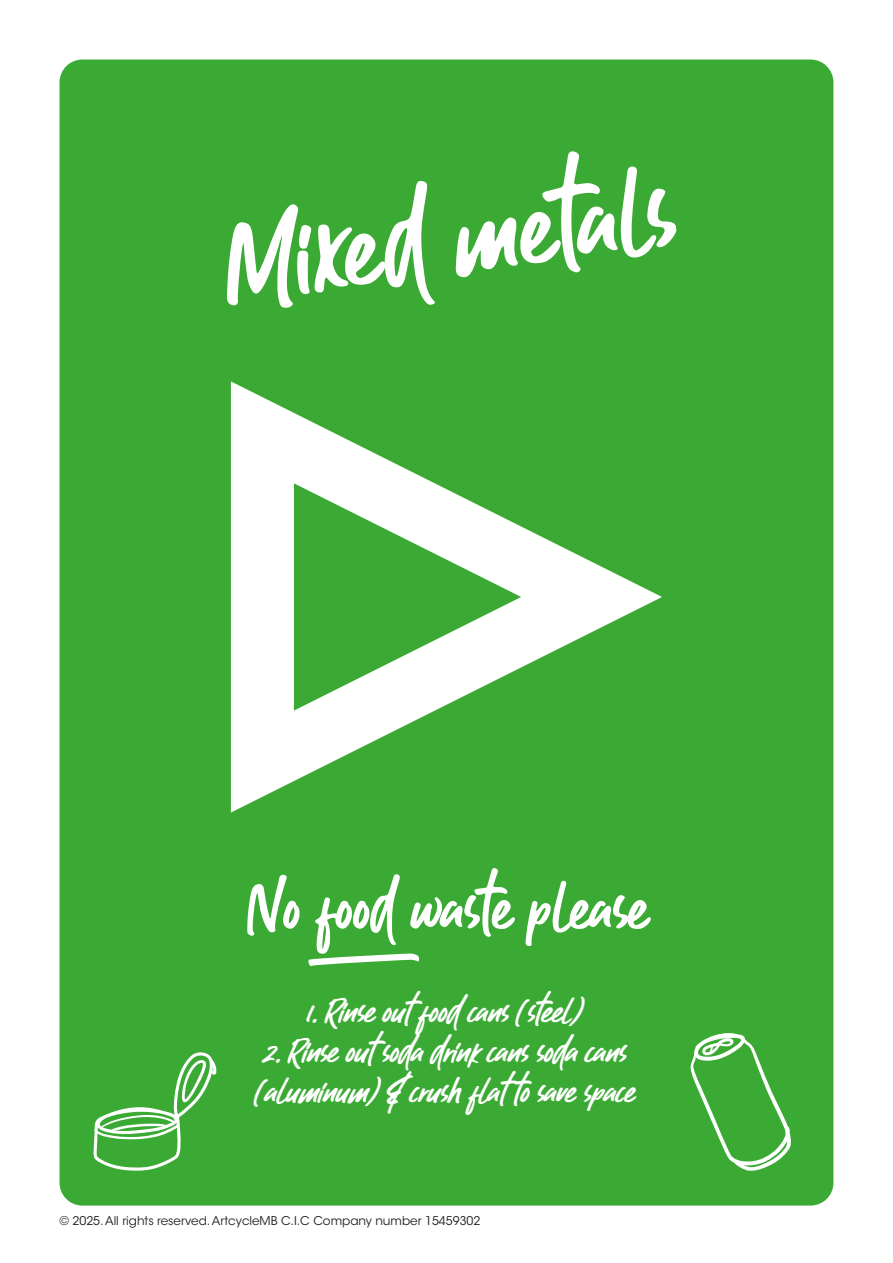
<style>
.page{position:relative;width:893px;height:1263px;background:#fff}
.page>*{position:absolute;margin:0;border:0;box-sizing:border-box;transform-origin:0 0}
.t1{font:112.2px "Guthen Bloots Basic";color:#fff}
.t2{font:73.05px "Guthen Bloots Swash";color:#fff}
.t3{font:64.05px "Guthen Bloots Basic";color:#fff}
.t4{font:33px/39.6px "Guthen Bloots Slant";color:#fff}
.t5{font:12px "ITC Avant Garde Std";color:#231f20}
</style>
<div class="page">
<div style="left:60px;top:60px;width:773px;height:1145px;background:#3baa34;border-radius:23px"></div>
<svg style="left:230px;top:381px;width:432px;height:432px"></svg>
<svg style="left:690px;top:1033px;width:101px;height:138px"></svg>
<svg style="left:93px;top:1052px;width:124px;height:119px"></svg>
<p class="t1" style="left:216px;top:193px;width:454px;rotate:-7deg">Mixed metals</p>
<p class="t3" style="left:247px;top:867px;width:403px">No food waste please</p>
<p class="t2" style="left:305px;top:927px;width:120px">s</p>
<p class="t4" style="left:309px;top:990px;width:277px">1. Rinse out food cans (steel)</p>
<p class="t4" style="left:256px;top:1030px;width:382px">2. Rinse out soda drink cans soda cans (aluminum) &amp; crush flat to save space</p>
<p class="t5" style="left:60px;top:1213px;width:422px">© 2025. All rights reserved. ArtcycleMB C.I.C Company number 15459302</p>
</div>
